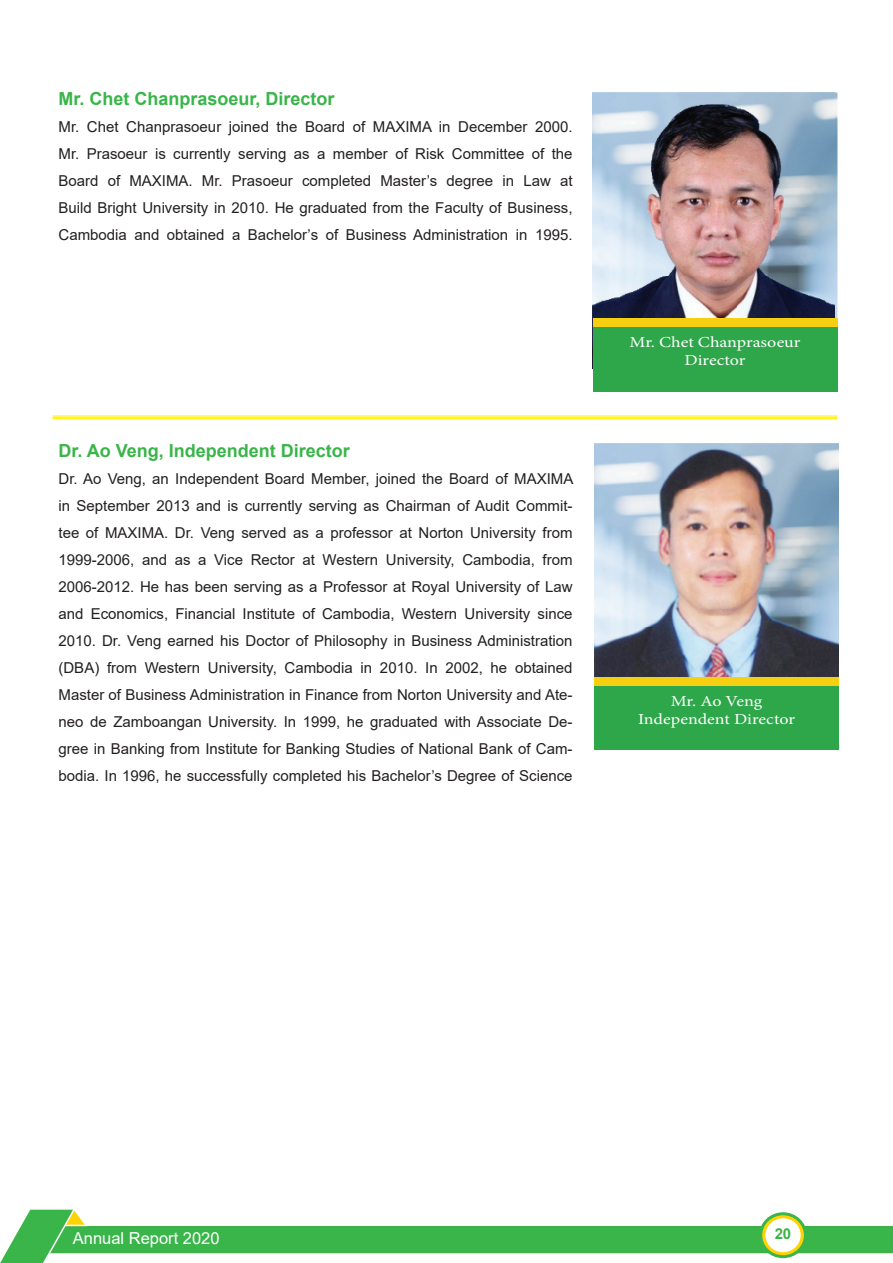
<style>
.page{position:relative;width:893px;height:1263px;background:#fff}
.page>*{position:absolute;margin:0;border:0;box-sizing:border-box;transform-origin:0 0}
.t1{font:700 18px "Arial";color:#3ab54a}
.t2{font:16.5px "Arial";color:#fff}
.t3{font:15.3px/18px "Minion Pro";color:#fff;text-align:center;scale:1.18 1}
.t4{font:15px/27px "Arial";color:#231f20;text-align:justify}
.t5{font:700 15px "Arial";color:#3ab54a}
</style>
<div class="page">
<div style="left:26px;top:1227px;width:866px;height:25px;background:#3ab54a"></div>
<div style="left:25px;top:1226px;width:868px;height:27px;border:2px solid #40ae49"></div>
<svg style="left:761px;top:1214px;width:44px;height:43px"></svg>
<div style="left:759px;top:1212px;width:48px;height:46px;border:3px solid #3ab54a;border-radius:50%"></div>
<div style="left:767px;top:1220px;width:32px;height:31px;background:#fff;border-radius:50%"></div>
<div style="left:765px;top:1218px;width:36px;height:34px;border:3px solid #fff;border-radius:50%"></div>
<svg style="left:0;top:1209px;width:88px;height:54px"></svg>
<svg style="left:889px;top:1226px;width:4px;height:28px"></svg>
<hr style="left:52px;top:416px;width:785px;height:1px;background:#fff101">
<hr style="left:52px;top:417px;width:785px;height:1px;background:#fff101">
<hr style="left:52px;top:418px;width:785px;height:1px;background:#fff101">
<img style="left:593px;top:92px;width:241px;height:227px">
<div style="left:592px;top:327px;width:245px;height:64px;background:#2da749"></div>
<div style="left:592px;top:319px;width:245px;height:8px;background:#f7cf11"></div>
<img style="left:595px;top:443px;width:244px;height:234px">
<div style="left:594px;top:685px;width:245px;height:65px;background:#2da749"></div>
<div style="left:594px;top:677px;width:245px;height:8px;background:#f7cf11"></div>
<p class="t1" style="left:58px;top:86px;width:278px">Mr. Chet Chanprasoeur, Director</p>
<p class="t4" style="left:58px;top:113px;width:516px">Mr. Chet Chanprasoeur joined the Board of MAXIMA in December 2000.<br>Mr. Prasoeur is currently serving as a member of Risk Committee of the Board of MAXIMA. Mr. Prasoeur completed Master’s degree in Law at Build Bright University in 2010. He graduated from the Faculty of Business, Cambodia and obtained a Bachelor’s of Business Administration in 1995.</p>
<p class="t1" style="left:58px;top:438px;width:293px">Dr. Ao Veng, Independent Director</p>
<p class="t4" style="left:58px;top:465px;width:516px">Dr. Ao Veng, an Independent Board Member, joined the Board of MAXIMA in September 2013 and is currently serving as Chairman of Audit Commit&shy;tee of MAXIMA. Dr. Veng served as a professor at Norton University from 1999-2006, and as a Vice Rector at Western University, Cambodia, from 2006-2012. He has been serving as a Professor at Royal University of Law and Economics, Financial Institute of Cambodia, Western University since 2010. Dr. Veng earned his Doctor of Philosophy in Business Administration (DBA) from Western University, Cambodia in 2010. In 2002, he obtained Master of Business Administration in Finance from Norton University and Ate&shy;neo de Zamboangan University. In 1999, he graduated with Associate De&shy;gree in Banking from Institute for Banking Studies of National Bank of Cam&shy;bodia. In 1996, he successfully completed his Bachelor’s Degree of Science</p>
<p class="t3" style="left:629px;top:333px;width:146px">Mr. Chet Chanprasoeur<br>Director</p>
<p class="t3" style="left:638px;top:692px;width:135px">Mr. Ao Veng<br>Independent Director</p>
<p class="t2" style="left:73px;top:1227px;width:148px">Annual Report 2020</p>
<p class="t5" style="left:775px;top:1223px;width:18px">20</p>
</div>
